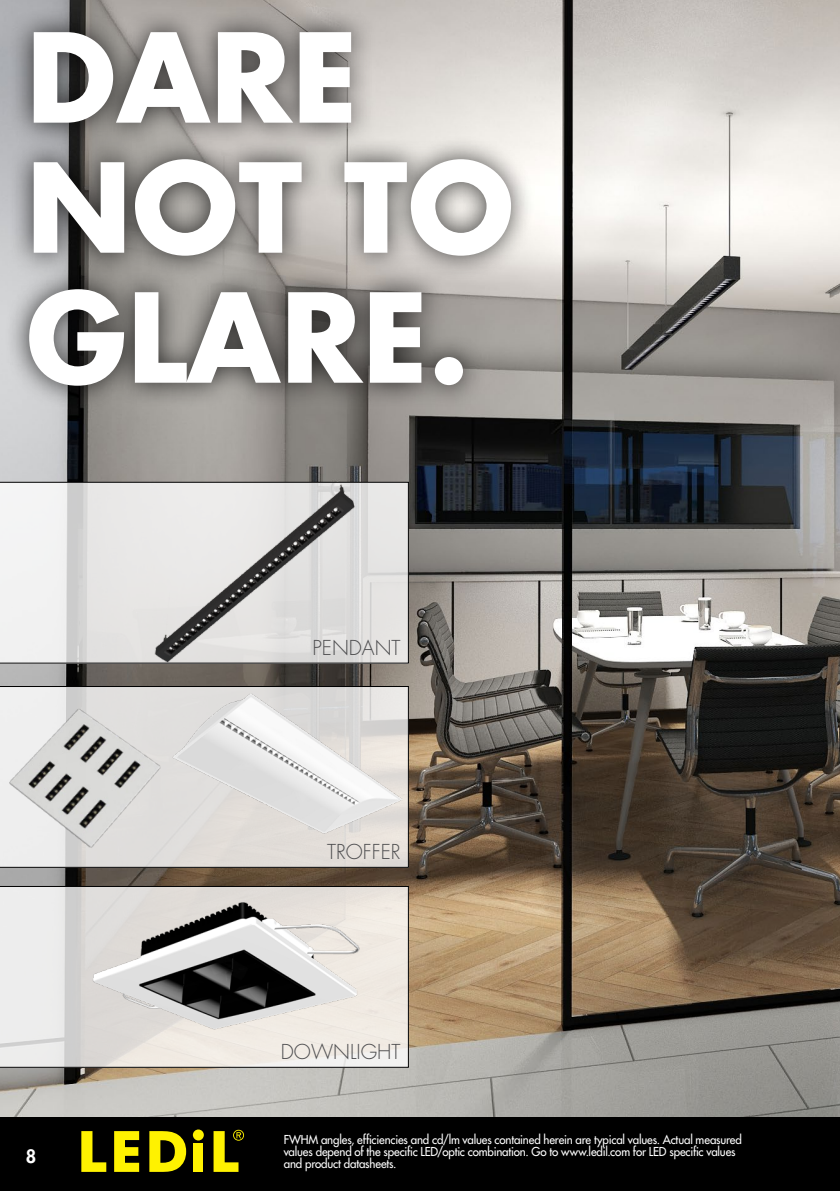
<style>
.page{position:relative;width:840px;height:1191px;background:#fff}
.page>*{position:absolute;margin:0;border:0;box-sizing:border-box;transform-origin:0 0}
.t1{font:700 120px/130px "Futura Std";color:#fff}
.t2{font:300 20px "Futura Std";color:#4d4d4f}
.t3{font:800 18px "Futura Std";color:#fff}
.t4{font:500 12px/12px "Futura Std";letter-spacing:-.01em;color:#fff;scale:.96 1}
</style>
<div class="page">
<img style="left:0;top:0;width:839px;height:1117px">
<div style="left:4px;top:7px;width:530px;height:403px;background:#000;opacity:.75"></div>
<svg style="left:0;top:482px;width:408px;height:181px"></svg>
<svg style="left:0;top:686px;width:408px;height:181px;background:#d2d1d0"></svg>
<svg style="left:0;top:886px;width:408px;height:181px;background:#ceccc9"></svg>
<img style="left:153px;top:687px;width:255px;height:169px">
<div style="left:0;top:1117px;width:839px;height:74px;background:#000"></div>
<svg style="left:81px;top:1131px;width:25px;height:40px"></svg>
<svg style="left:114px;top:1131px;width:25px;height:40px"></svg>
<svg style="left:149px;top:1131px;width:37px;height:40px"></svg>
<div style="left:193px;top:1129px;width:11px;height:11px;background:#fff200;border-radius:50%"></div>
<div style="left:193px;top:1143px;width:10px;height:28px;background:#fff200"></div>
<svg style="left:213px;top:1129px;width:31px;height:42px"></svg>
<h1 class="t1" style="left:26px;top:11px;width:489px">DARE<br>NOT TO<br>GLARE.</h1>
<h2 class="t2" style="left:312px;top:636px;width:90px">PENDANT</h2>
<h2 class="t2" style="left:327px;top:840px;width:75px">TROFFER</h2>
<h3 class="t3" style="left:26px;top:1145px;width:12px">8</h3>
<h2 class="t2" style="left:281px;top:1039px;width:121px">DOWNLIGHT</h2>
<p class="t4" style="left:283px;top:1133px;width:478px">FWHM angles, efficiencies and cd/lm values contained herein are typical values. Actual measured values depend of the specific LED/optic combination. Go to www.ledil.com for LED specific values</p>
<p class="t4" style="left:283px;top:1157px;width:119px">and product datasheets.</p>
</div>
